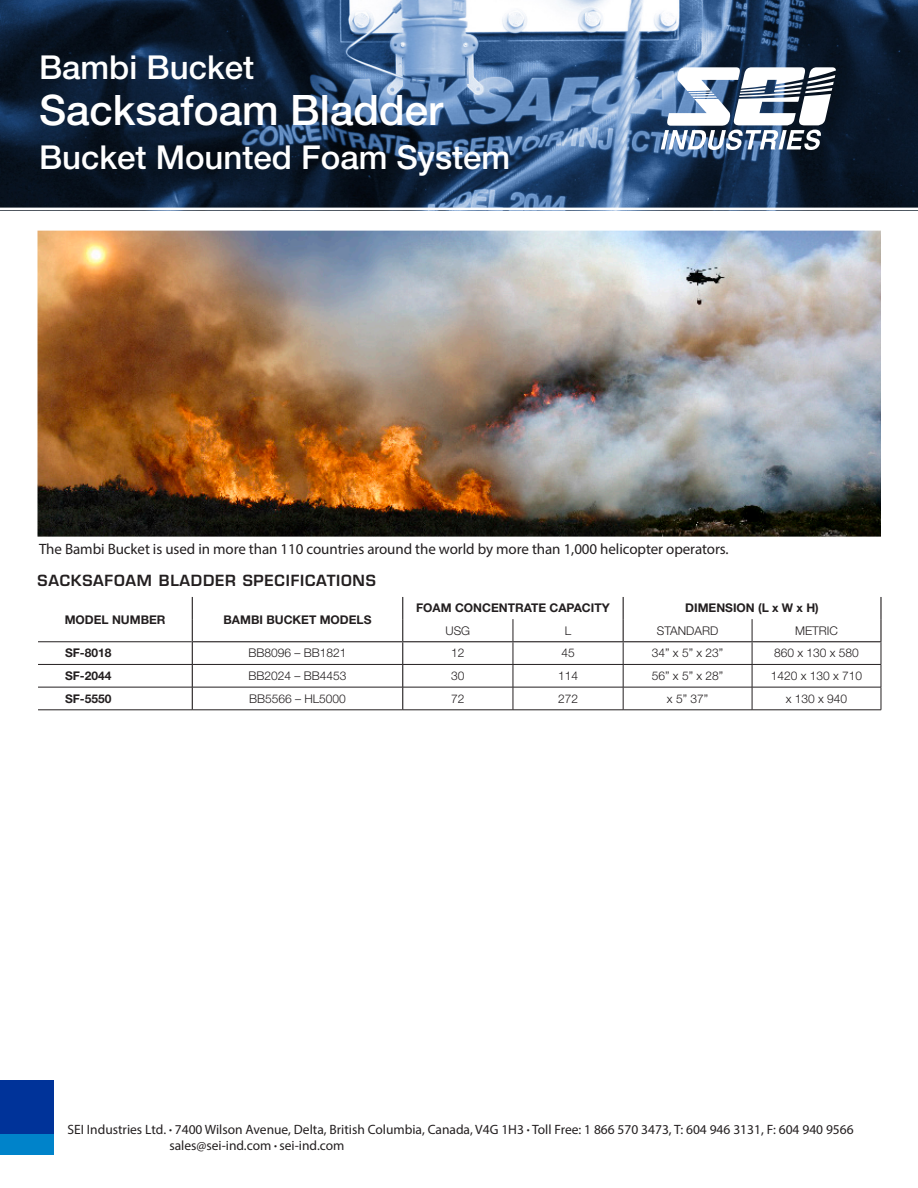
<style>
.page{position:relative;width:918px;height:1188px;background:#fff}
.page>*{position:absolute;margin:0;border:0;box-sizing:border-box;transform-origin:0 0}
.t1{font:500 42px "Helvetica Neue LT Std";color:#fff}
.t2{font:500 33px "Helvetica Neue LT Std";color:#fff}
.SEI_Brochure_Stylesh{font:15px "Myriad Pro";letter-spacing:-.005em;color:#231f20}
.SEI_Brochure_Stylesh-2{font:600 15px "Eurostile LT Std";letter-spacing:.05em;color:#231f20}
.t3{font:13.5px/16.2px "Myriad Pro";color:#231f20}
.SEI_Brochure_Stylesh-3{font:300 12px "Helvetica Neue LT Std";color:#231f20}
.SEI_Brochure_Stylesh-4{font:700 12px "Helvetica Neue LT Std";color:#231f20}
.s1{font-size:10.5px}
</style>
<div class="page">
<svg style="left:0;top:0;width:918px;height:208px;background:#2e4460"></svg>
<img style="left:38px;top:231px;width:843px;height:306px">
<svg style="left:192px;top:597px;width:1px;height:113px"></svg>
<svg style="left:402px;top:597px;width:1px;height:113px"></svg>
<hr style="left:192px;top:664px;width:211px;height:1px;background:#231f20">
<hr style="left:403px;top:664px;width:110px;height:1px;background:#231f20">
<hr style="left:513px;top:664px;width:110px;height:1px;background:#231f20">
<hr style="left:623px;top:664px;width:129px;height:1px;background:#231f20">
<hr style="left:752px;top:664px;width:129px;height:1px;background:#231f20">
<hr style="left:192px;top:687px;width:211px;height:1px;background:#231f20">
<hr style="left:403px;top:687px;width:110px;height:1px;background:#231f20">
<hr style="left:513px;top:687px;width:110px;height:1px;background:#231f20">
<hr style="left:623px;top:687px;width:129px;height:1px;background:#231f20">
<hr style="left:752px;top:687px;width:129px;height:1px;background:#231f20">
<hr style="left:192px;top:710px;width:211px;height:1px;background:#231f20">
<hr style="left:403px;top:710px;width:110px;height:1px;background:#231f20">
<hr style="left:513px;top:710px;width:110px;height:1px;background:#231f20">
<hr style="left:623px;top:710px;width:129px;height:1px;background:#231f20">
<hr style="left:752px;top:710px;width:129px;height:1px;background:#231f20">
<hr style="left:38px;top:664px;width:154px;height:1px;background:#231f20">
<hr style="left:38px;top:687px;width:154px;height:1px;background:#231f20">
<hr style="left:38px;top:710px;width:154px;height:1px;background:#231f20">
<hr style="left:38px;top:642px;width:154px;height:1px;background:#231f20">
<svg style="left:513px;top:619px;width:1px;height:91px"></svg>
<svg style="left:752px;top:619px;width:1px;height:91px"></svg>
<svg style="left:881px;top:642px;width:1px;height:68px"></svg>
<svg style="left:623px;top:597px;width:1px;height:113px"></svg>
<hr style="left:880px;top:597px;width:2px;height:22px;background:#231f20">
<hr style="left:880px;top:619px;width:2px;height:22px;background:#231f20">
<hr style="left:193px;top:641px;width:210px;height:1px;background:#231f20">
<hr style="left:403px;top:641px;width:110px;height:1px;background:#231f20">
<hr style="left:513px;top:641px;width:110px;height:1px;background:#231f20">
<hr style="left:623px;top:641px;width:129px;height:1px;background:#231f20">
<hr style="left:752px;top:641px;width:130px;height:1px;background:#231f20">
<svg style="left:661px;top:67px;width:175px;height:83px"></svg>
<div style="left:0;top:1134px;width:54px;height:21px;background:#0083ca"></div>
<div style="left:0;top:1080px;width:54px;height:54px;background:#039"></div>
<p class="t2" style="left:39px;top:47px;width:217px">Bambi Bucket</p>
<p class="t1" style="left:39px;top:85px;width:405px">Sacksafoam Bladder</p>
<p class="t2" style="left:39px;top:137px;width:473px">Bucket Mounted Foam System</p>
<p class="SEI_Brochure_Stylesh" style="left:39px;top:540px;width:691px">The Bambi Bucket is used in more than 110 countries around the world by more than 1,000 helicopter operators.</p>
<p class="SEI_Brochure_Stylesh-2" style="left:38px;top:571px;width:340px">SACKSAFOAM BLADDER SPECIFICATIONS</p>
<p class="SEI_Brochure_Stylesh-4" style="left:65px;top:612px;width:102px">MODEL NUMBER</p>
<p class="SEI_Brochure_Stylesh-4" style="left:224px;top:612px;width:150px">BAMBI BUCKET MODELS</p>
<p class="SEI_Brochure_Stylesh-4" style="left:416px;top:601px;width:195px">FOAM CONCENTRATE CAPACITY</p>
<p class="SEI_Brochure_Stylesh-4" style="left:685px;top:601px;width:135px">DIMENSION (L x W x H)</p>
<p class="SEI_Brochure_Stylesh-3" style="left:446px;top:623px;width:26px">USG</p>
<p class="SEI_Brochure_Stylesh-3" style="left:565px;top:623px;width:8px">L</p>
<p class="SEI_Brochure_Stylesh-3" style="left:657px;top:623px;width:63px">STANDARD</p>
<p class="SEI_Brochure_Stylesh-3" style="left:795px;top:623px;width:44px">METRIC</p>
<p class="SEI_Brochure_Stylesh-4" style="left:65px;top:646px;width:48px">SF-8018</p>
<p class="SEI_Brochure_Stylesh-3" style="left:248px;top:646px;width:100px">BB8096 – BB1821</p>
<p class="SEI_Brochure_Stylesh-3" style="left:451px;top:646px;width:15px">12</p>
<p class="SEI_Brochure_Stylesh-3" style="left:561px;top:646px;width:15px">45</p>
<p class="SEI_Brochure_Stylesh-3" style="left:652px;top:646px;width:73px">34” x 5” x 23”</p>
<p class="SEI_Brochure_Stylesh-3" style="left:774px;top:646px;width:86px">860 x 130 x 580</p>
<p class="SEI_Brochure_Stylesh-4" style="left:65px;top:668px;width:48px">SF-2044</p>
<p class="SEI_Brochure_Stylesh-3" style="left:248px;top:668px;width:100px">BB2024 – BB4453</p>
<p class="SEI_Brochure_Stylesh-3" style="left:451px;top:668px;width:15px">30</p>
<p class="SEI_Brochure_Stylesh-3" style="left:558px;top:668px;width:22px">114</p>
<p class="SEI_Brochure_Stylesh-3" style="left:652px;top:668px;width:73px">56” x 5” x 28”</p>
<p class="SEI_Brochure_Stylesh-3" style="left:771px;top:668px;width:93px">1420 x 130 x 710</p>
<p class="SEI_Brochure_Stylesh-4" style="left:65px;top:691px;width:48px">SF-5550</p>
<p class="SEI_Brochure_Stylesh-3" style="left:249px;top:691px;width:98px">BB5566 – HL5000</p>
<p class="SEI_Brochure_Stylesh-3" style="left:451px;top:691px;width:15px">72</p>
<p class="SEI_Brochure_Stylesh-3" style="left:558px;top:691px;width:22px">272</p>
<p class="SEI_Brochure_Stylesh-3" style="left:667px;top:691px;width:43px">x 5” 37”</p>
<p class="SEI_Brochure_Stylesh-3" style="left:786px;top:691px;width:63px">x 130 x 940</p>
<p class="t3" style="left:169px;top:1121px;width:686px;text-indent:-102px">SEI Industries Ltd. <span class="s1">•</span> 7400 Wilson Avenue, Delta, British Columbia, Canada, V4G 1H3 <span class="s1">•</span> Toll Free: 1 866 570 3473, T: 604 946 3131, F: 604 940 9566 sales@sei-ind.com <span class="s1">•</span> sei-ind.com</p>
</div>
